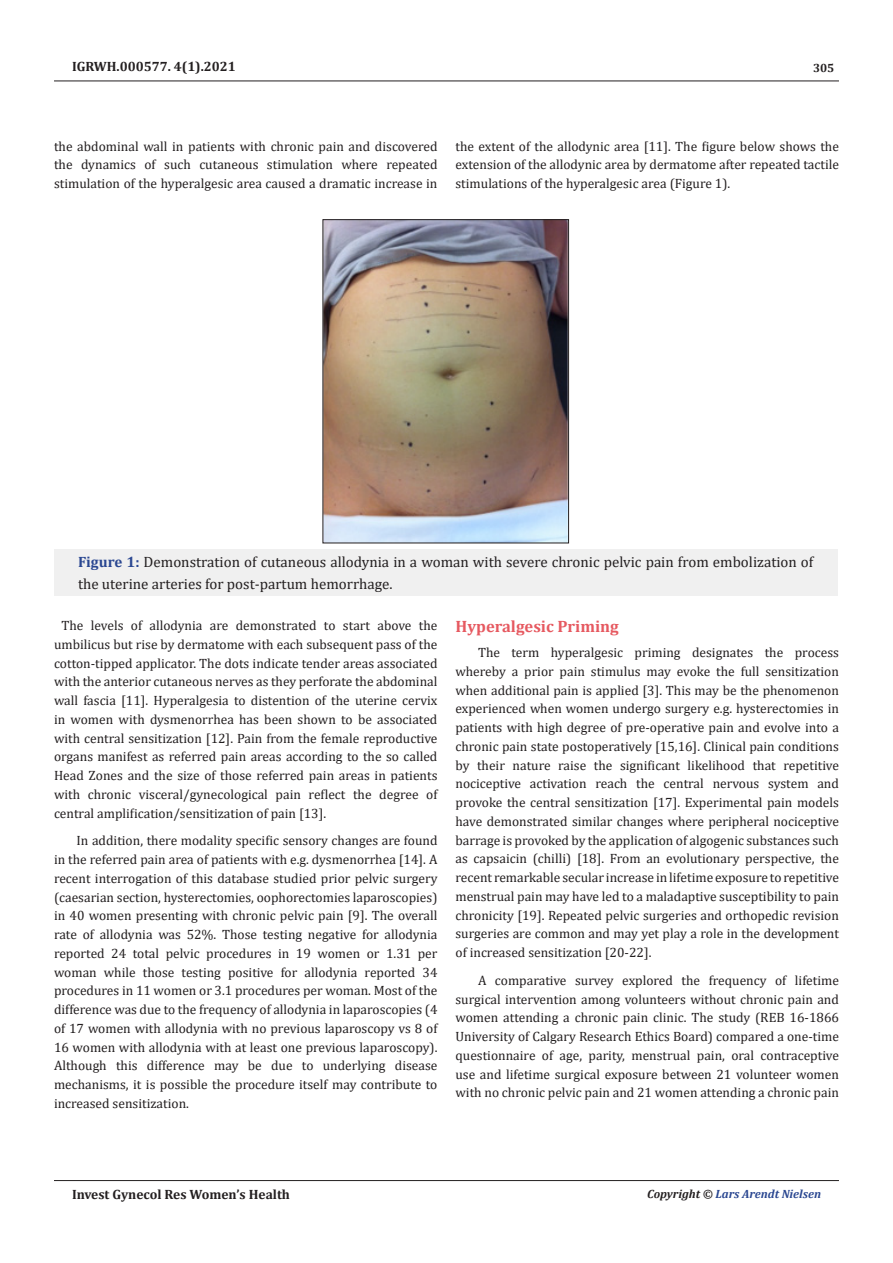
<style>
.page{position:relative;width:893px;height:1263px;background:#fff}
.page>*{position:absolute;margin:0;border:0;box-sizing:border-box;transform-origin:0 0}
.t1{font:700 16.5px "Cambria";color:#e65960}
.t2{font:15px/22.5px "Cambria";color:#231f20}
.t3{font:13.5px/18.8px "Cambria";color:#231f20;text-align:justify}
.t4{font:700 13.5px "Cambria";color:#231f20}
.t5{font:italic 700 12px "Cambria";color:#2a4791}
.t6{font:700 12px "Cambria";color:#231f20}
.s1{font-weight:700;color:#2a4791}
.s2{color:#231f20}
</style>
<div class="page">
<hr style="left:54px;top:81px;width:785px;height:1px;background:#231f20">
<hr style="left:54px;top:1180px;width:785px;height:1px;background:#231f20">
<div style="left:54px;top:549px;width:783px;height:46px;background:#f0f0f0"></div>
<img style="left:325px;top:221px;width:242px;height:320px">
<div style="left:323px;top:219px;width:246px;height:324px;border:1px solid #231f20"></div>
<p class="t4" style="left:72px;top:56px;width:165px">IGRWH.000577. 4(1).2021</p>
<p class="t6" style="left:813px;top:60px;width:23px">305</p>
<p class="t3" style="left:54px;top:136px;width:385px">the abdominal wall in patients with chronic pain and discovered the dynamics of such cutaneous stimulation where repeated stimulation of the hyperalgesic area caused a dramatic increase in</p>
<p class="t3" style="left:455px;top:136px;width:385px">the extent of the allodynic area [11]. The figure below shows the extension of the allodynic area by dermatome after repeated tactile stimulations of the hyperalgesic area (Figure 1).</p>
<p class="t2" style="left:78px;top:550px;width:737px"><span class="s1">Figure 1:</span> Demonstration of cutaneous allodynia in a woman with severe chronic pelvic pain from embolization of the uterine arteries for post-partum hemorrhage.</p>
<p class="t3" style="left:54px;top:616px;width:385px;text-indent:7px">The levels of allodynia are demonstrated to start above the umbilicus but rise by dermatome with each subsequent pass of the cotton-tipped applicator. The dots indicate tender areas associated with the anterior cutaneous nerves as they perforate the abdominal wall fascia [11]. Hyperalgesia to distention of the uterine cervix in women with dysmenorrhea has been shown to be associated with central sensitization [12]. Pain from the female reproductive organs manifest as referred pain areas according to the so called Head Zones and the size of those referred pain areas in patients with chronic visceral/gynecological pain reflect the degree of central amplification/sensitization of pain [13].</p>
<p class="t3" style="left:54px;top:831px;width:385px;text-indent:22px">In addition, there modality specific sensory changes are found in the referred pain area of patients with e.g. dysmenorrhea [14]. A recent interrogation of this database studied prior pelvic surgery (caesarian section, hysterectomies, oophorectomies laparoscopies) in 40 women presenting with chronic pelvic pain [9]. The overall rate of allodynia was 52%. Those testing negative for allodynia reported 24 total pelvic procedures in 19 women or 1.31 per woman while those testing positive for allodynia reported 34 procedures in 11 women or 3.1 procedures per woman. Most of the difference was due to the frequency of allodynia in laparoscopies (4 of 17 women with allodynia with no previous laparoscopy vs 8 of 16 women with allodynia with at least one previous laparoscopy).<br>Although this difference may be due to underlying disease mechanisms, it is possible the procedure itself may contribute to increased sensitization.</p>
<p class="t1" style="left:455px;top:615px;width:165px">Hyperalgesic Priming</p>
<p class="t3" style="left:455px;top:643px;width:385px;text-indent:22px">The term hyperalgesic priming designates the process whereby a prior pain stimulus may evoke the full sensitization when additional pain is applied [3]. This may be the phenomenon experienced when women undergo surgery e.g. hysterectomies in patients with high degree of pre-operative pain and evolve into a chronic pain state postoperatively [15,16]. Clinical pain conditions by their nature raise the significant likelihood that repetitive nociceptive activation reach the central nervous system and provoke the central sensitization [17]. Experimental pain models have demonstrated similar changes where peripheral nociceptive barrage is provoked by the application of algogenic substances such as capsaicin (chilli) [18]. From an evolutionary perspective, the recent remarkable secular increase in lifetime exposure to repetitive menstrual pain may have led to a maladaptive susceptibility to pain chronicity [19]. Repeated pelvic surgeries and orthopedic revision surgeries are common and may yet play a role in the development of increased sensitization [20-22].</p>
<p class="t3" style="left:455px;top:971px;width:385px;text-indent:22px">A comparative survey explored the frequency of lifetime surgical intervention among volunteers without chronic pain and women attending a chronic pain clinic. The study (REB 16-1866<br>University of Calgary Research Ethics Board) compared a one-time questionnaire of age, parity, menstrual pain, oral contraceptive use and lifetime surgical exposure between 21 volunteer women with no chronic pelvic pain and 21 women attending a chronic pain</p>
<p class="t4" style="left:72px;top:1185px;width:220px">Invest Gynecol Res Women’s Health</p>
<p class="t5" style="left:647px;top:1185px;width:175px"><span class="s2">Copyright ©</span> Lars Arendt Nielsen</p>
</div>
